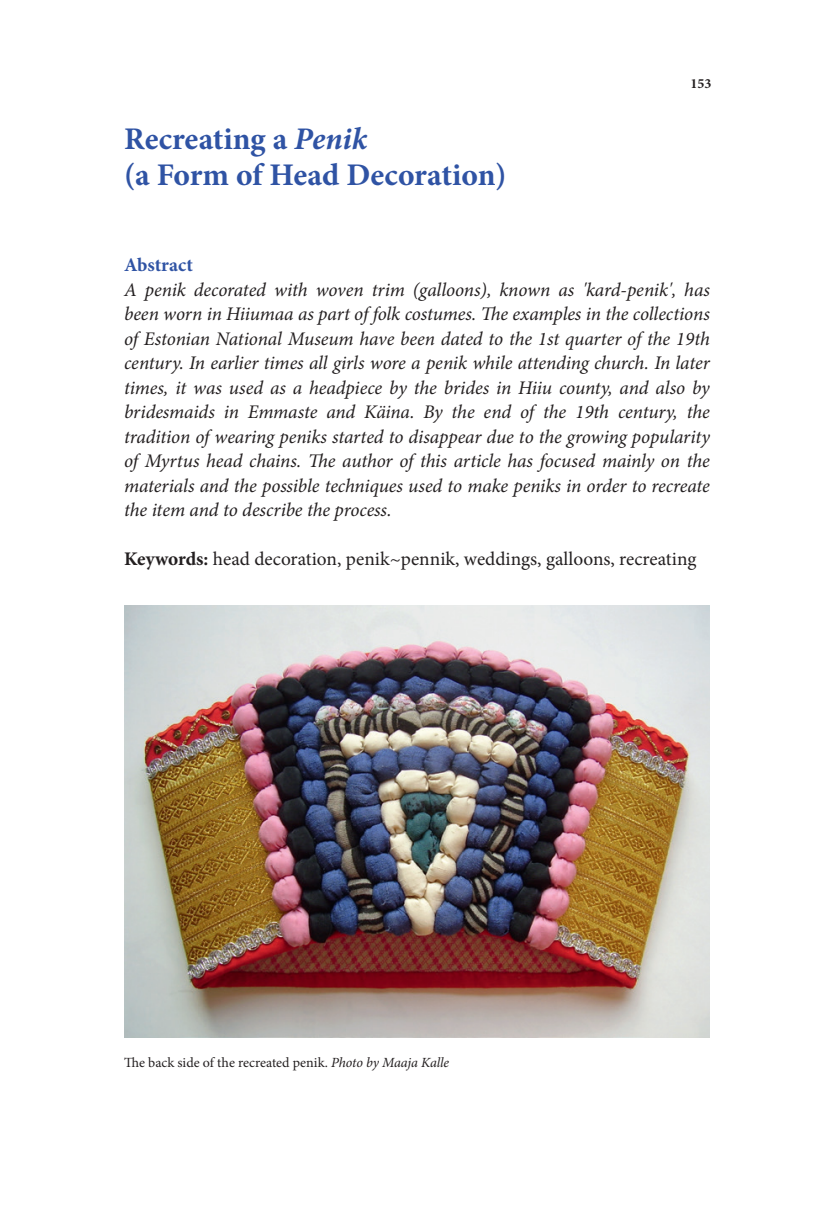
<style>
.page{position:relative;width:834px;height:1206px;background:#fff}
.page>*{position:absolute;margin:0;border:0;box-sizing:border-box;transform-origin:0 0}
.t1{font:700 31.5px/36.8px "Minion Pro";letter-spacing:-.005em;color:#2f53a4}
.t2{font:italic 19.25px/24.5px "Minion Pro";letter-spacing:-.01em;color:#231f20;text-align:justify}
.t3{font:19.25px "Minion Pro";color:#231f20}
.t4{font:700 19.25px "Minion Pro";color:#2f53a4}
.t5{font:14px "Minion Pro";color:#231f20}
.t6{font:700 14px "Minion Pro";color:#231f20}
.s1{font-style:italic}
.s2{font-weight:700}
</style>
<div class="page">
<img style="left:124px;top:605px;width:585px;height:432px">
<h1 class="t1" style="left:124px;top:120px;width:384px">Recreating a <span class="s1">Penik<br></span>(a Form of Head Decoration)</h1>
<p class="t6" style="left:690px;top:74px;width:22px">153</p>
<p class="t4" style="left:124px;top:251px;width:70px">Abstract</p>
<p class="t2" style="left:124px;top:277px;width:587px">A penik decorated with woven trim (galloons), known as 'kard-penik', has been worn in Hiiumaa as part of folk costumes. The examples in the collections of Estonian National Museum have been dated to the 1st quarter of the 19th century. In earlier times all girls wore a penik while attending church. In later times, it was used as a headpiece by the brides in Hiiu county, and also by bridesmaids in Emmaste and Käina. By the end of the 19th century, the tradition of wearing peniks started to disappear due to the growing popularity of Myrtus head chains. The author of this article has focused mainly on the materials and the possible techniques used to make peniks in order to recreate the item and to describe the process.</p>
<p class="t3" style="left:124px;top:546px;width:573px"><span class="s2">Keywords:</span> head decoration, penik~pennik, weddings, galloons, recreating</p>
<p class="t5" style="left:124px;top:1053px;width:326px">The back side of the recreated penik. <span class="s1">Photo by Maaja Kalle</span></p>
</div>
